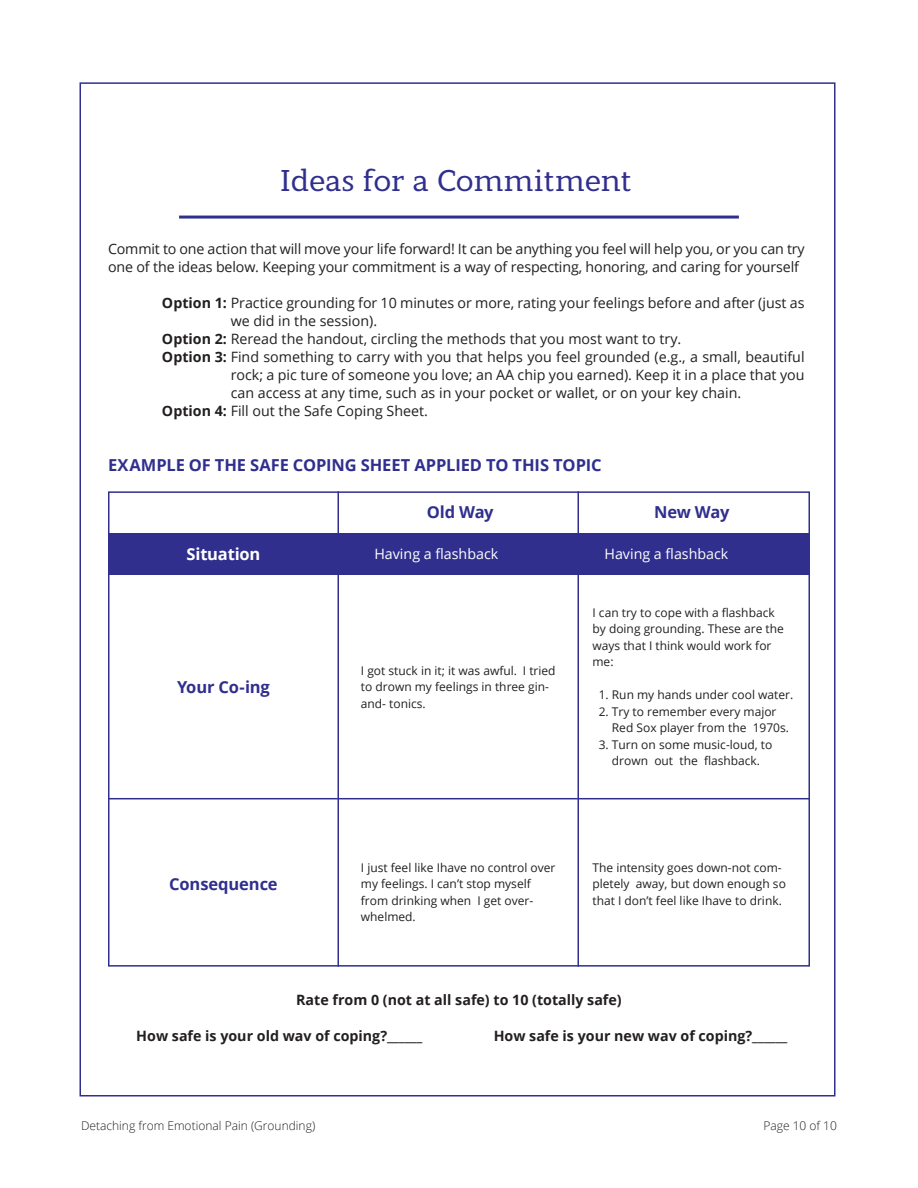
<style>
.page{position:relative;width:918px;height:1188px;background:#fff}
.page>*{position:absolute;margin:0;border:0;box-sizing:border-box;transform-origin:0 0}
.t1{font:500 30px "Modum";letter-spacing:-.02em;color:#302f8e}
.t2{font:700 16.5px "Open Sans";letter-spacing:-.005em;color:#302f8e}
.t3{font:700 16.5px "Open Sans";letter-spacing:-.01em;color:#fff}
.t4{font:14.25px/18px "Open Sans";color:#231f20}
.t5{font:700 14.25px "Open Sans";color:#231f20}
.t6{font:14.25px "Open Sans";color:#fff}
.t7{font:12px/16.5px "Open Sans";color:#231f20}
.t8{font:300 12px "Open Sans";color:#231f20}
.s1{font-weight:700}
</style>
<div class="page">
<div style="left:109px;top:533px;width:700px;height:41px;background:#302f8e"></div>
<hr style="left:179px;top:216px;width:560px;height:3px;background:#302f8e">
<div style="left:108px;top:491px;width:702px;height:476px;border:2px solid #302f8e"></div>
<hr style="left:108px;top:798px;width:702px;height:1px;background:#302f8e">
<hr style="left:338px;top:491px;width:1px;height:476px;background:#302f8e">
<hr style="left:578px;top:491px;width:1px;height:476px;background:#302f8e">
<h1 class="t1" style="left:280px;top:157px;width:354px">Ideas for a Commitment</h1>
<p class="t4" style="left:108px;top:239px;width:698px">Commit to one action that will move your life forward! It can be anything you feel will help you, or you can try one of the ideas below. Keeping your commitment is a way of respecting, honoring, and caring for yourself</p>
<p class="t4" style="left:162px;top:293px;width:644px"><span class="s1">Option 1:</span> Practice grounding for 10 minutes or more, rating your feelings before and after (just as</p>
<p class="t4" style="left:231px;top:311px;width:148px">we did in the session).</p>
<p class="t4" style="left:162px;top:329px;width:521px"><span class="s1">Option 2:</span> Reread the handout, circling the methods that you most want to try.</p>
<p class="t4" style="left:162px;top:347px;width:644px"><span class="s1">Option 3:</span> Find something to carry with you that helps you feel grounded (e.g., a small, beautiful</p>
<p class="t4" style="left:231px;top:365px;width:575px">rock; a pic ture of someone you love; an AA chip you earned). Keep it in a place that you</p>
<p class="t4" style="left:231px;top:383px;width:512px">can access at any time, such as in your pocket or wallet, or on your key chain.</p>
<p class="t4" style="left:162px;top:401px;width:267px"><span class="s1">Option 4:</span> Fill out the Safe Coping Sheet.</p>
<p class="t2" style="left:108px;top:454px;width:495px">EXAMPLE OF THE SAFE COPING SHEET APPLIED TO THIS TOPIC</p>
<p class="t2" style="left:427px;top:501px;width:68px">Old Way</p>
<p class="t2" style="left:654px;top:501px;width:77px">New Way</p>
<p class="t3" style="left:187px;top:542px;width:75px">Situation</p>
<p class="t6" style="left:374px;top:544px;width:125px">Having a flashback</p>
<p class="t2" style="left:177px;top:675px;width:94px">Your Co-ing</p>
<p class="t7" style="left:361px;top:662px;width:196px">I got stuck in it; it was awful. I tried to drown my feelings in three gin&shy;and- tonics.</p>
<p class="t6" style="left:604px;top:544px;width:125px">Having a flashback</p>
<p class="t7" style="left:592px;top:604px;width:193px">I can try to cope with a flashback by doing grounding. These are the ways that I think would work for me:</p>
<p class="t7" style="left:599px;top:687px;width:196px">1. Run my hands under cool water.</p>
<p class="t7" style="left:612px;top:703px;width:179px;text-indent:-13px">2. Try to remember every major<br>Red Sox player from the 1970s.</p>
<p class="t7" style="left:599px;top:736px;width:175px;text-align:center">3. Turn on some music-loud, to drown out the flashback.</p>
<p class="t2" style="left:169px;top:872px;width:110px">Consequence</p>
<p class="t7" style="left:361px;top:859px;width:196px">I just feel like Ihave no control over my feelings. I can’t stop myself from drinking when I get over&shy;whelmed.</p>
<p class="t7" style="left:592px;top:859px;width:195px">The intensity goes down-not com&shy;pletely away, but down enough so that I don’t feel like Ihave to drink.</p>
<p class="t5" style="left:296px;top:990px;width:327px">Rate from 0 (not at all safe) to 10 (totally safe)</p>
<p class="t5" style="left:136px;top:1025px;width:287px">How safe is your old wav of coping?______</p>
<p class="t5" style="left:494px;top:1025px;width:295px">How safe is your new wav of coping?______</p>
<p class="t8" style="left:81px;top:1117px;width:236px">Detaching from Emotional Pain (Grounding)</p>
<p class="t8" style="left:763px;top:1117px;width:75px">Page 10 of 10</p>
</div>
